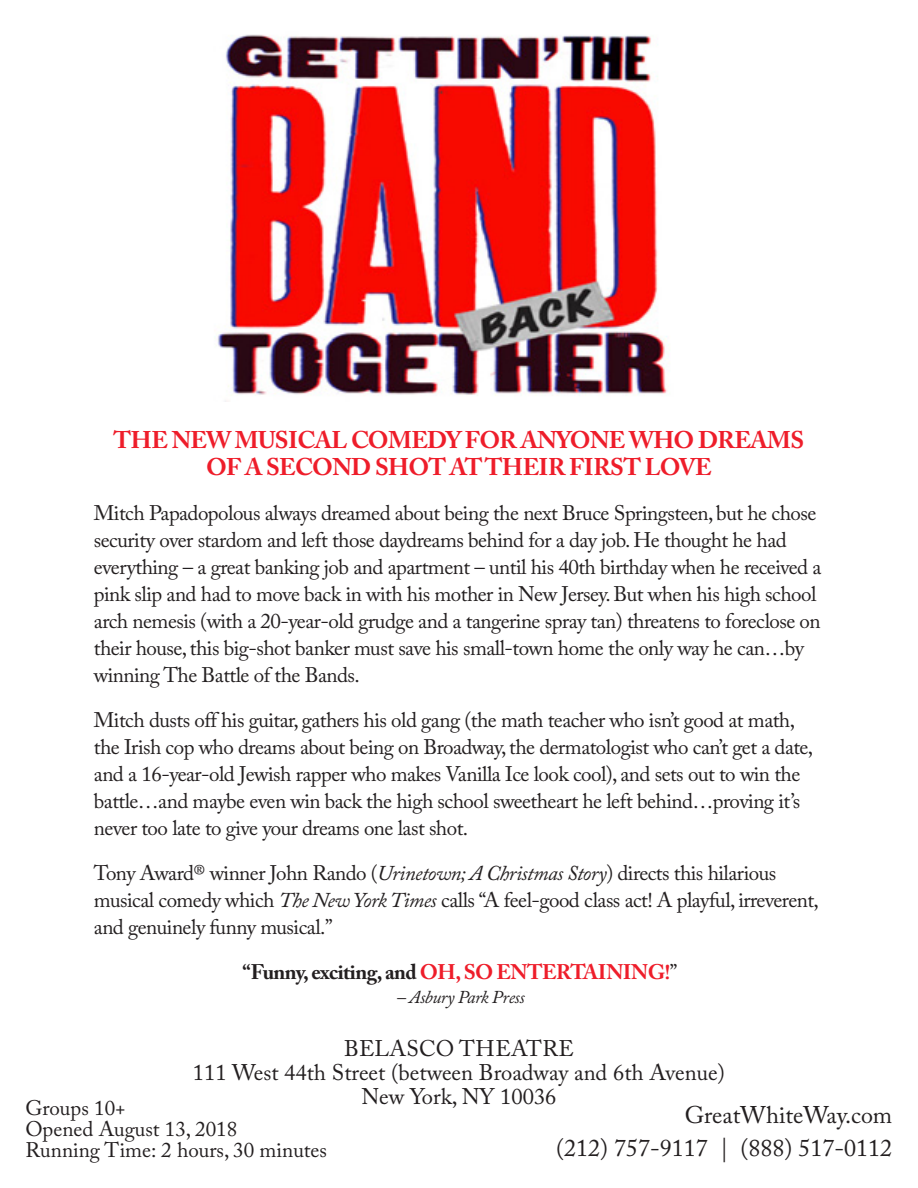
<style>
.page{position:relative;width:918px;height:1188px;background:#fff}
.page>*{position:absolute;margin:0;border:0;box-sizing:border-box;transform-origin:0 0}
.t1{font:700 24px "Adobe Caslon Pro";letter-spacing:-.025em;color:#ee1d2a}
.t2{font:24px "Adobe Caslon Pro";color:#231f20}
.t3{font:22.5px "Adobe Caslon Pro";color:#231f20}
.t4{font:21px/27px "Adobe Caslon Pro";letter-spacing:-.025em;color:#231f20}
.t5{font:21px "Adobe Caslon Pro";color:#231f20}
.t6{font:700 21px "Adobe Caslon Pro";letter-spacing:-.025em;color:#231f20}
.t7{font:italic 18px "Adobe Caslon Pro";letter-spacing:-.025em;color:#231f20}
.s1{font-style:italic}
.s2{color:#ee1d2a}
.s3{font-weight:400}
</style>
<div class="page">
<img style="left:214px;top:34px;width:453px;height:368px">
<p class="t1" style="left:114px;top:426px;width:692px">THE NEW MUSICAL COMEDY FOR ANYONE WHO DREAMS</p>
<p class="t1" style="left:206px;top:453px;width:507px">OF A SECOND SHOT AT THEIR FIRST LOVE</p>
<p class="t4" style="left:94px;top:500px;width:729px">Mitch Papadopolous always dreamed about being the next Bruce Springsteen, but he chose security over stardom and left those daydreams behind for a day job. He thought he had everything – a great banking job and apartment – until his 40th birthday when he received a pink slip and had to move back in with his mother in New Jersey. But when his high school arch nemesis (with a 20-year-old grudge and a tangerine spray tan) threatens to foreclose on their house, this big-shot banker must save his small-town home the only way he can…by winning The Battle of the Bands.</p>
<p class="t4" style="left:94px;top:707px;width:721px">Mitch dusts off his guitar, gathers his old gang (the math teacher who isn’t good at math, the Irish cop who dreams about being on Broadway, the dermatologist who can’t get a date, and a 16-year-old Jewish rapper who makes Vanilla Ice look cool), and sets out to win the battle…and maybe even win back the high school sweetheart he left behind…proving it’s never too late to give your dreams one last shot.</p>
<p class="t4" style="left:94px;top:860px;width:727px">Tony Award® winner John Rando (<span class="s1">Urinetown; A Christmas Story</span>) directs this hilarious musical comedy which <span class="s1">The New York Times</span> calls “A feel-good class act! A playful, irreverent, and genuinely funny musical.”</p>
<p class="t6" style="left:243px;top:960px;width:436px">“Funny, exciting, and <span class="s2">OH, SO ENTERTAINING!</span><span class="s3">”</span></p>
<p class="t7" style="left:397px;top:987px;width:129px">– Asbury Park Press</p>
<p class="t3" style="left:344px;top:1035px;width:231px">BELASCO THEATRE</p>
<p class="t3" style="left:193px;top:1059px;width:534px">111 West 44th Street (between Broadway and 6th Avenue)</p>
<p class="t3" style="left:361px;top:1083px;width:197px">New York, NY 10036</p>
<p class="t5" style="left:25px;top:1096px;width:102px">Groups 10+</p>
<p class="t5" style="left:25px;top:1117px;width:213px">Opened August 13, 2018</p>
<p class="t5" style="left:25px;top:1138px;width:303px">Running Time: 2 hours, 30 minutes</p>
<p class="t2" style="left:685px;top:1100px;width:209px">GreatWhiteWay.com</p>
<p class="t2" style="left:556px;top:1133px;width:338px">(212) 757-9117 | (888) 517-0112</p>
</div>
